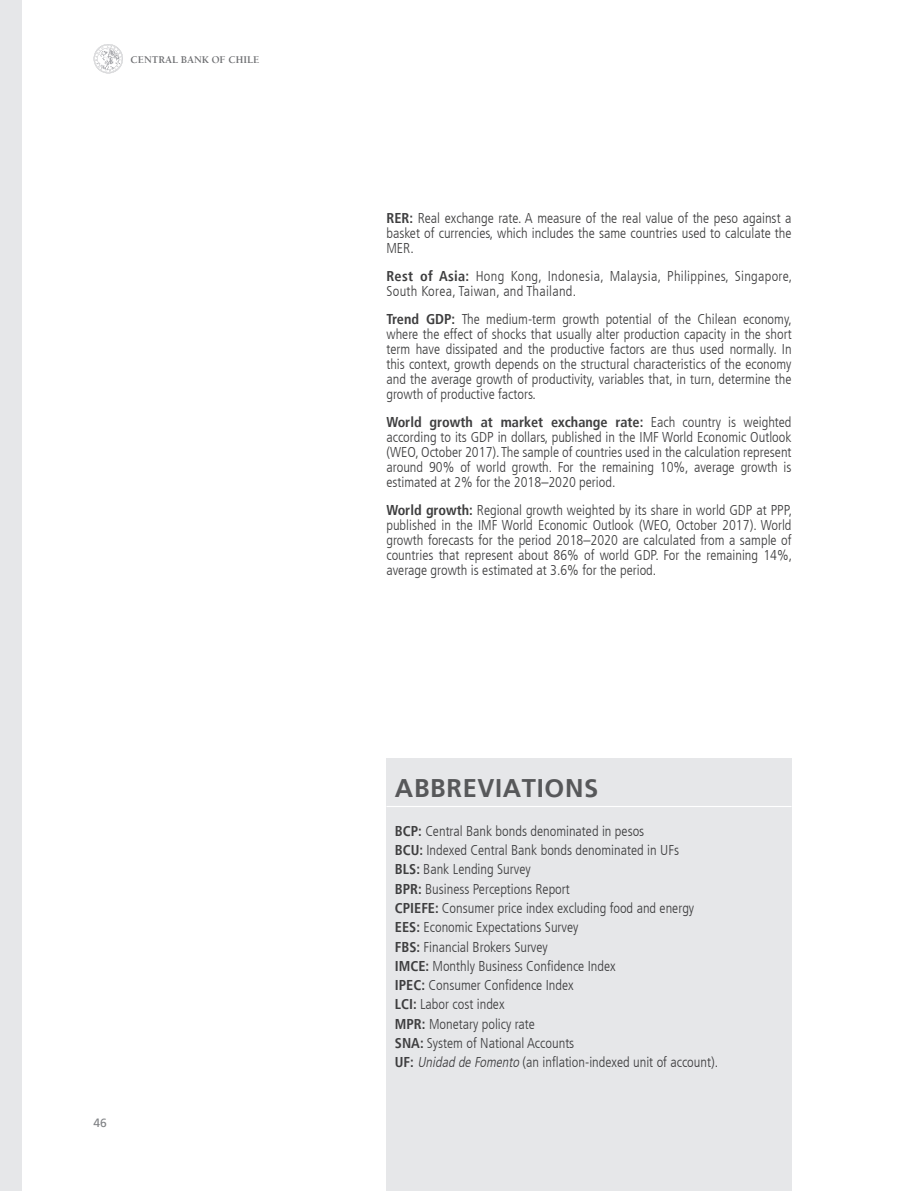
<style>
.page{position:relative;width:915px;height:1191px;background:#fff}
.page>*{position:absolute;margin:0;border:0;box-sizing:border-box;transform-origin:0 0}
.t1{font:700 25.5px "Frutiger LT";letter-spacing:.025em;color:#57585a}
.Texto_glosario{font:300 condensed 14.25px/15px "Frutiger LT";color:#3e3e3f;text-align:justify}
.Texto_glosario-2{font:300 condensed 14.25px/15px "Frutiger LT";letter-spacing:.02em;color:#3e3e3f}
.t2{font:12px "Frutiger LT";color:#808285}
.t3{font:700 10.5px "Berkeley LT";color:#6c6d70}
.s1{font-weight:700}
.s2{font-style:italic}
</style>
<div class="page">
<div style="left:0;top:0;width:21px;height:1191px;background:#e6e7e9"></div>
<svg style="left:94px;top:44px;width:29px;height:29px"></svg>
<div style="left:386px;top:758px;width:405px;height:433px;background:#e6e7e9"></div>
<hr style="left:386px;top:806px;width:405px;height:1px;background:#fff">
<p class="t3" style="left:130px;top:54px;width:130px">CENTRAL BANK OF CHILE</p>
<p class="t2" style="left:94px;top:1116px;width:15px">46</p>
<p class="Texto_glosario" style="left:386px;top:211px;width:406px"><span class="s1">RER:</span> Real exchange rate. A measure of the real value of the peso against a basket of currencies, which includes the same countries used to calculate the MER.</p>
<p class="Texto_glosario-2" style="left:386px;top:269px;width:407px"><span class="s1">Rest of Asia:</span> Hong Kong, Indonesia, Malaysia, Philippines, Singapore,<br>South Korea, Taiwan, and Thailand.</p>
<p class="Texto_glosario" style="left:386px;top:312px;width:407px"><span class="s1">Trend GDP:</span> The medium-term growth potential of the Chilean economy, where the effect of shocks that usually alter production capacity in the short term have dissipated and the productive factors are thus used normally. In this context, growth depends on the structural characteristics of the economy and the average growth of productivity, variables that, in turn, determine the growth of productive factors.</p>
<p class="Texto_glosario" style="left:386px;top:414px;width:406px"><span class="s1">World growth at market exchange rate:</span> Each country is weighted according to its GDP in dollars, published in the IMF World Economic Outlook (WEO, October 2017). The sample of countries used in the calculation represent around 90% of world growth. For the remaining 10%, average growth is estimated at 2% for the 2018–2020 period.</p>
<p class="Texto_glosario" style="left:386px;top:502px;width:407px"><span class="s1">World growth:</span> Regional growth weighted by its share in world GDP at PPP, published in the IMF World Economic Outlook (WEO, October 2017). World growth forecasts for the period 2018–2020 are calculated from a sample of countries that represent about 86% of world GDP. For the remaining 14%, average growth is estimated at 3.6% for the period.</p>
<p class="t1" style="left:395px;top:773px;width:205px">ABBREVIATIONS</p>
<p class="Texto_glosario" style="left:395px;top:823px;width:251px"><span class="s1">BCP:</span> Central Bank bonds denominated in pesos</p>
<p class="Texto_glosario" style="left:395px;top:843px;width:285px"><span class="s1">BCU:</span> Indexed Central Bank bonds denominated in UFs</p>
<p class="Texto_glosario" style="left:395px;top:862px;width:137px"><span class="s1">BLS:</span> Bank Lending Survey</p>
<p class="Texto_glosario" style="left:395px;top:881px;width:176px"><span class="s1">BPR:</span> Business Perceptions Report</p>
<p class="Texto_glosario" style="left:395px;top:900px;width:301px"><span class="s1">CPIEFE:</span> Consumer price index excluding food and energy</p>
<p class="Texto_glosario" style="left:395px;top:920px;width:185px"><span class="s1">EES:</span> Economic Expectations Survey</p>
<p class="Texto_glosario" style="left:395px;top:939px;width:154px"><span class="s1">FBS:</span> Financial Brokers Survey</p>
<p class="Texto_glosario" style="left:395px;top:958px;width:222px"><span class="s1">IMCE:</span> Monthly Business Confidence Index</p>
<p class="Texto_glosario" style="left:395px;top:977px;width:180px"><span class="s1">IPEC:</span> Consumer Confidence Index</p>
<p class="Texto_glosario" style="left:395px;top:997px;width:111px"><span class="s1">LCI:</span> Labor cost index</p>
<p class="Texto_glosario" style="left:395px;top:1016px;width:141px"><span class="s1">MPR:</span> Monetary policy rate</p>
<p class="Texto_glosario" style="left:395px;top:1035px;width:181px"><span class="s1">SNA:</span> System of National Accounts</p>
<p class="Texto_glosario" style="left:395px;top:1054px;width:324px"><span class="s1">UF:</span> <span class="s2">Unidad de Fomento</span> (an inflation-indexed unit of account).</p>
</div>
